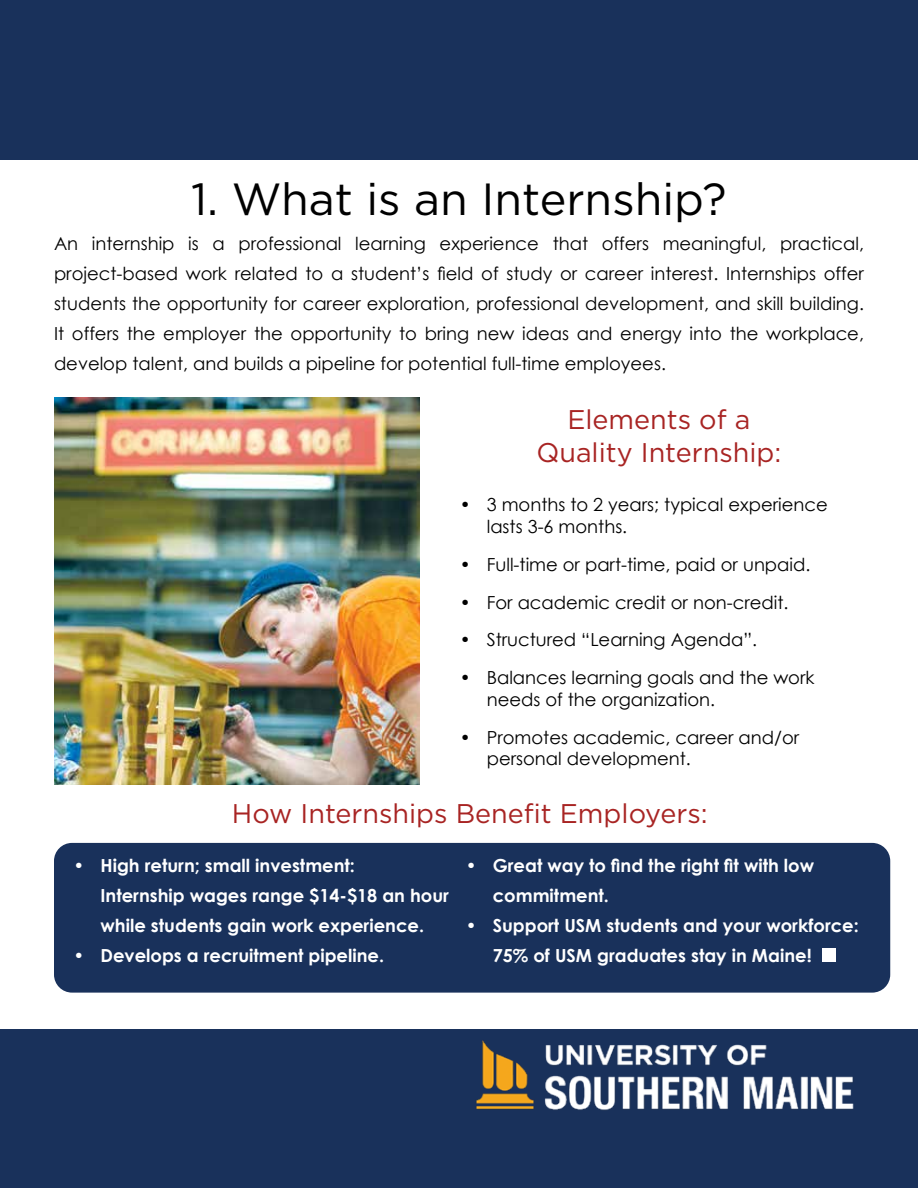
<style>
.page{position:relative;width:918px;height:1188px;background:#fff}
.page>*{position:absolute;margin:0;border:0;box-sizing:border-box;transform-origin:0 0}
.t1{font:45px "Gotham";color:#000}
.t2{font:27px/32.4px "Gotham";color:#a82423;text-align:center}
.t3{font:18px/30px "Century Gothic";color:#000}
.t4{font:700 18px/30px "Century Gothic";color:#fff}
</style>
<div class="page">
<div style="left:54px;top:843px;width:836px;height:150px;background:#19315b;border-radius:18px"></div>
<div style="left:0;top:0;width:918px;height:160px;background:#19315b"></div>
<div style="left:0;top:1029px;width:918px;height:159px;background:#19315b"></div>
<img style="left:476px;top:1040px;width:378px;height:70px">
<img style="left:54px;top:398px;width:366px;height:386px">
<div style="left:822px;top:949px;width:14px;height:13px;background:#fff"></div>
<h1 class="t1" style="left:191px;top:170px;width:537px">1. What is an Internship?</h1>
<p class="t3" style="left:54px;top:228px;width:812px;text-align:justify">An internship is a professional learning experience that offers meaningful, practical, project-based work related to a student’s field of study or career interest. Internships offer students the opportunity for career exploration, professional development, and skill building.<br>It offers the employer the opportunity to bring new ideas and energy into the workplace, develop talent, and builds a pipeline for potential full-time employees.</p>
<h2 class="t2" style="left:536px;top:403px;width:246px">Elements of a<br>Quality Internship:</h2>
<p class="t3" style="left:487px;top:494px;width:343px;line-height:21.6px;text-indent:-27px">• 3 months to 2 years; typical experience lasts 3-6 months.</p>
<p class="t3" style="left:460px;top:549px;width:352px">• Full-time or part-time, paid or unpaid.</p>
<p class="t3" style="left:460px;top:587px;width:330px">• For academic credit or non-credit.</p>
<p class="t3" style="left:460px;top:625px;width:299px">• Structured “Learning Agenda”.</p>
<p class="t3" style="left:487px;top:667px;width:329px;line-height:21.6px;text-indent:-27px">• Balances learning goals and the work needs of the organization.</p>
<p class="t3" style="left:487px;top:726px;width:314px;line-height:21.6px;text-indent:-27px">• Promotes academic, career and/or personal development.</p>
<h2 class="t2" style="left:232px;top:796px;width:477px">How Internships Benefit Employers:</h2>
<p class="t4" style="left:100px;top:849px;width:350px;text-indent:-27px">• High return; small investment:<br>Internship wages range $14-$18 an hour while students gain work experience.</p>
<p class="t4" style="left:74px;top:939px;width:312px">• Develops a recruitment pipeline.</p>
<p class="t4" style="left:493px;top:849px;width:323px;text-indent:-27px">• Great way to find the right fit with low commitment.</p>
<p class="t4" style="left:493px;top:909px;width:368px;text-indent:-27px">• Support USM students and your workforce:<br>75% of USM graduates stay in Maine!</p>
</div>
